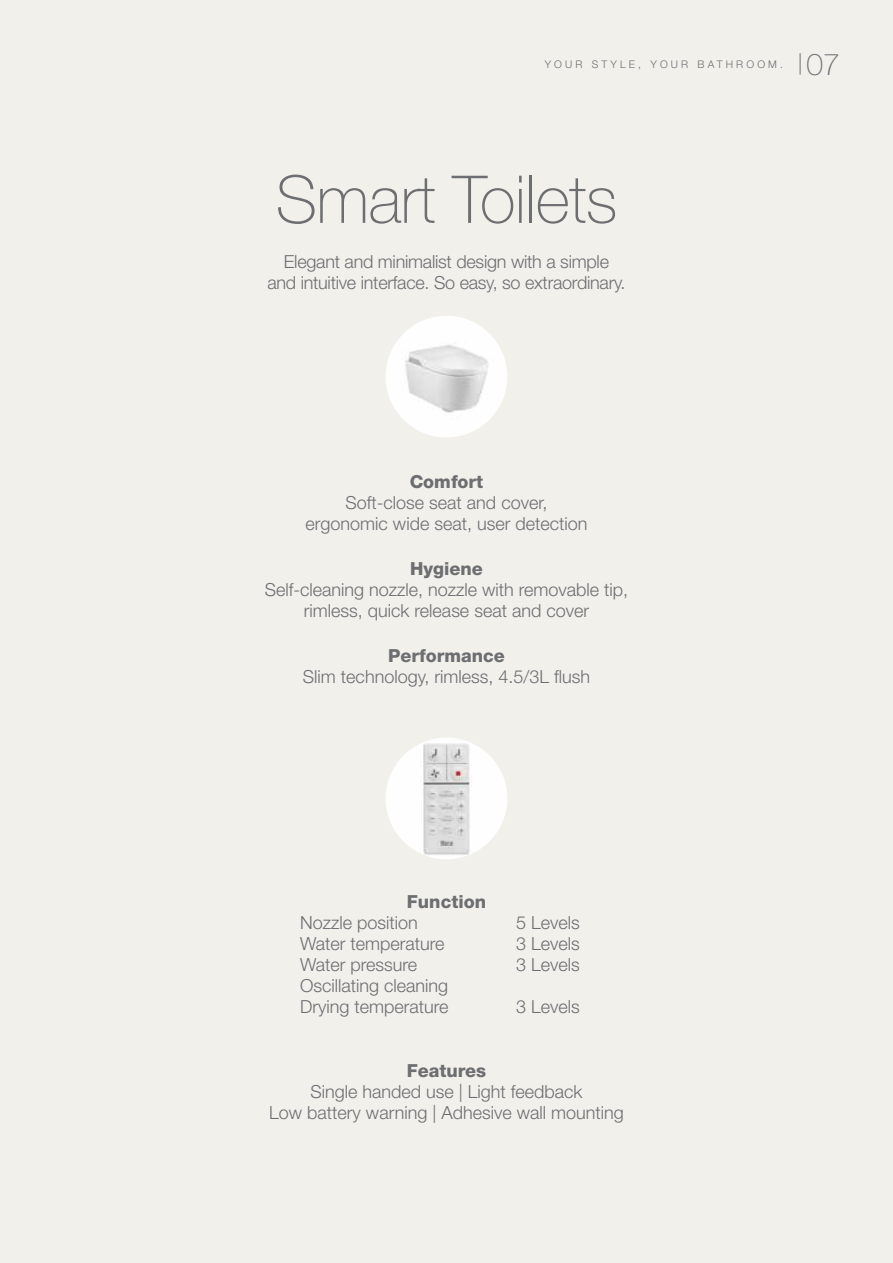
<style>
.page{position:relative;width:893px;height:1263px;background:#f2f0eb}
.page>*{position:absolute;margin:0;border:0;box-sizing:border-box;transform-origin:0 0}
.t1{font:100 66px "Helvetica Neue LT Std";letter-spacing:-.01em;color:#6d6e71}
.t2{font:100 30px "Helvetica Neue LT Std";color:#6d6e71}
.t3{font:300 18px/21px "Helvetica Neue LT Std";color:#6d6e71;text-align:center}
.t4{font:800 18px "Helvetica Neue LT Std";color:#6d6e71}
.t5{font:300 10.5px "Helvetica Neue LT Std";letter-spacing:.3em;color:#6d6e71}
</style>
<div class="page">
<svg style="left:800px;top:53px;width:1px;height:22px"></svg>
<img style="left:386px;top:316px;width:121px;height:121px;border-radius:61px">
<img style="left:386px;top:737px;width:121px;height:122px;border-radius:61px">
<p class="t5" style="left:545px;top:57px;width:240px">YOUR STYLE, YOUR BATHROOM.</p>
<h2 class="t2" style="left:806px;top:47px;width:35px">07</h2>
<h1 class="t1" style="left:276px;top:162px;width:343px">Smart Toilets</h1>
<p class="t3" style="left:267px;top:250px;width:360px">Elegant and minimalist design with a simple and intuitive interface. So easy, so extraordinary.</p>
<p class="t4" style="left:410px;top:471px;width:75px">Comfort</p>
<p class="t3" style="left:306px;top:492px;width:283px">Soft-close seat and cover, ergonomic wide seat, user detection</p>
<p class="t4" style="left:410px;top:558px;width:74px">Hygiene</p>
<p class="t3" style="left:265px;top:579px;width:365px">Self-cleaning nozzle, nozzle with removable tip, rimless, quick release seat and cover</p>
<p class="t4" style="left:388px;top:645px;width:118px">Performance</p>
<p class="t3" style="left:303px;top:666px;width:289px">Slim technology, rimless, 4.5/3L flush</p>
<p class="t4" style="left:407px;top:891px;width:81px">Function</p>
<p class="t3" style="left:300px;top:912px;width:119px">Nozzle position</p>
<p class="t3" style="left:516px;top:912px;width:65px">5 Levels</p>
<p class="t3" style="left:300px;top:933px;width:146px">Water temperature</p>
<p class="t3" style="left:516px;top:933px;width:65px">3 Levels</p>
<p class="t3" style="left:300px;top:954px;width:119px">Water pressure</p>
<p class="t3" style="left:516px;top:954px;width:65px">3 Levels</p>
<p class="t3" style="left:300px;top:975px;width:150px;text-align:left">Oscillating cleaning<br>Drying temperature</p>
<p class="t3" style="left:516px;top:996px;width:65px">3 Levels</p>
<p class="t4" style="left:407px;top:1060px;width:81px">Features</p>
<p class="t3" style="left:269px;top:1081px;width:356px">Single handed use | Light feedback<br>Low battery warning | Adhesive wall mounting</p>
</div>
